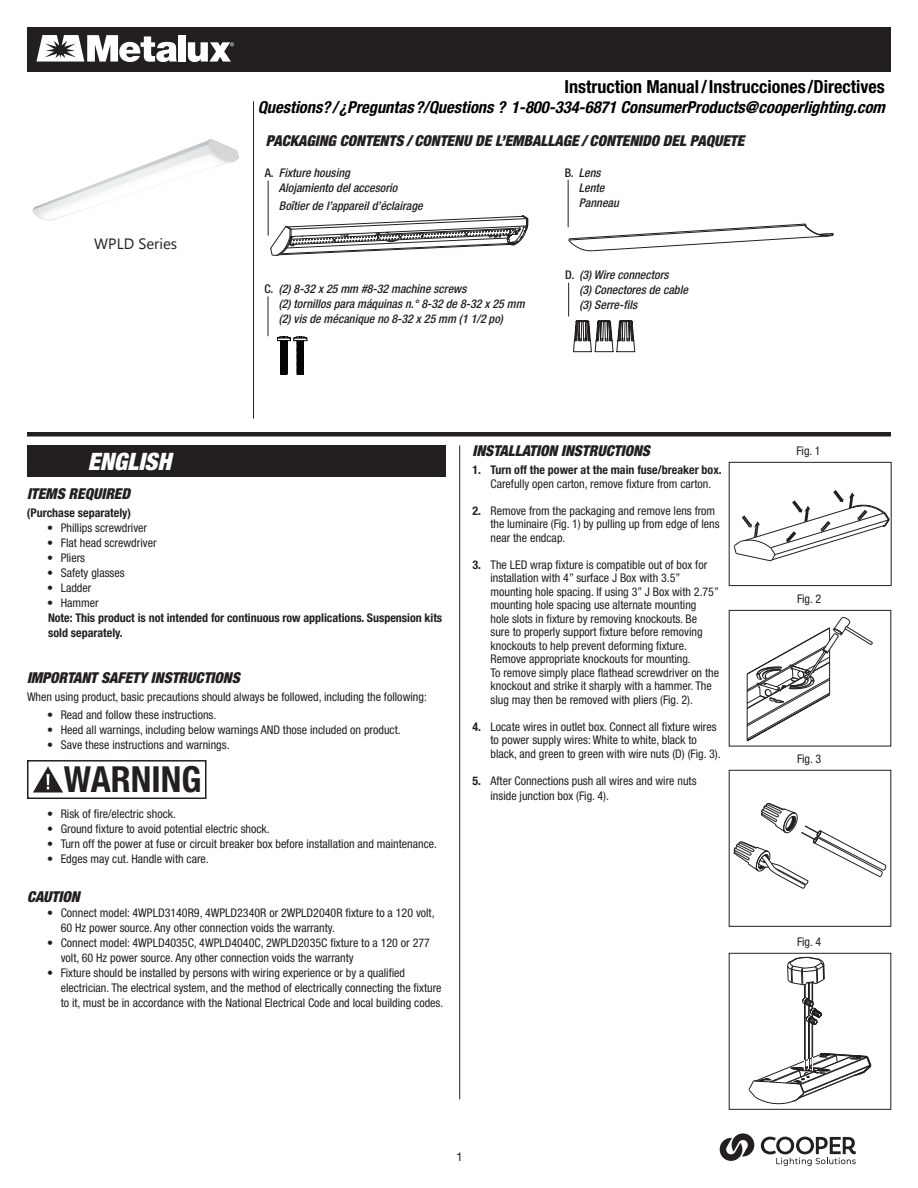
<style>
.page{position:relative;width:918px;height:1188px;background:#fff}
.page>*{position:absolute;margin:0;border:0;box-sizing:border-box;transform-origin:0 0}
.t1{font:700 condensed 36px "Helvetica Neue LT Std";color:#231f20}
.t2{font:italic 900 condensed 24px "Helvetica Neue LT Std";color:#fff}
.t3{font:700 condensed 18px "Helvetica Neue LT Std";color:#000}
.t4{font:italic 700 condensed 16.5px "Helvetica Neue LT Std";color:#000}
.t5{font:italic 900 condensed 15px "Helvetica Neue LT Std";color:#231f20}
.t6{font:15px "Segoe UI";color:#231f20}
.t7{font:condensed 12px/13.5px "Helvetica Neue LT Std";color:#231f20}
.t8{font:italic 500 condensed 12px/15px "Helvetica Neue LT Std";color:#231f20}
.t9{font:700 condensed 12px/15px "Helvetica Neue LT Std";color:#231f20}
.t10{font:12px "Helvetica Neue LT Std";color:#231f20}
.s1{font-style:inherit}
.s2{font-style:normal}
.s3{font-weight:700}
</style>
<div class="page">
<hr style="left:27px;top:432px;width:864px;height:4px;background:#231f20">
<hr style="left:459px;top:446px;width:1px;height:653px;background:#231f20">
<div style="left:27px;top:27px;width:864px;height:45px;background:#231f20"></div>
<div style="left:179px;top:35px;width:7px;height:27px;background:#fff"></div>
<svg style="left:188px;top:42px;width:46px;height:20px"></svg>
<svg style="left:36px;top:35px;width:141px;height:27px"></svg>
<hr style="left:253px;top:101px;width:1px;height:317px;background:#231f20">
<div style="left:27px;top:446px;width:419px;height:31px;background:#231f20"></div>
<svg style="left:270px;top:215px;width:259px;height:41px"></svg>
<svg style="left:568px;top:223px;width:266px;height:28px"></svg>
<hr style="left:568px;top:180px;width:1px;height:47px;background:#231f20">
<hr style="left:268px;top:181px;width:1px;height:55px;background:#231f20">
<img style="left:32px;top:139px;width:207px;height:82px">
<svg style="left:33px;top:766px;width:30px;height:27px"></svg>
<div style="left:27px;top:760px;width:180px;height:39px;border:2px solid #231f20"></div>
<svg style="left:734px;top:490px;width:155px;height:72px"></svg>
<div style="left:729px;top:462px;width:162px;height:124px;border:1px solid #231f20"></div>
<svg style="left:746px;top:617px;width:127px;height:125px"></svg>
<svg style="left:733px;top:803px;width:154px;height:86px"></svg>
<div style="left:729px;top:770px;width:162px;height:157px;border:1px solid #231f20"></div>
<hr style="left:568px;top:283px;width:1px;height:33px;background:#231f20">
<hr style="left:268px;top:296px;width:1px;height:40px;background:#231f20">
<svg style="left:573px;top:321px;width:62px;height:31px"></svg>
<svg style="left:277px;top:336px;width:30px;height:39px"></svg>
<svg style="left:749px;top:957px;width:123px;height:148px"></svg>
<div style="left:729px;top:953px;width:162px;height:157px;border:1px solid #231f20"></div>
<svg style="left:719px;top:1133px;width:137px;height:33px"></svg>
<h3 class="t3" style="left:564px;top:75px;width:322px">Instruction Manual/Instrucciones/Directives</h3>
<h3 class="t4" style="left:258px;top:97px;width:634px">Questions?/¿Preguntas?/Questions ? 1-800-334-6871 ConsumerProducts@<span class="s1">cooperlighting.com</span></h3>
<p class="t5" style="left:266px;top:131px;width:480px">PACKAGING CONTENTS / CONTENU DE L’EMBALLAGE / CONTENIDO DEL PAQUETE</p>
<p class="t6" style="left:94px;top:233px;width:84px">WPLD Series</p>
<p class="t8" style="left:279px;top:165px;width:120px;text-indent:-14px"><span class="s2">A.</span> Fixture housing<br>Alojamiento del accesorio</p>
<p class="t8" style="left:279px;top:198px;width:145px">Boîtier de l’appareil d’éclairage</p>
<p class="t8" style="left:279px;top:281px;width:247px;text-indent:-14px"><span class="s2">C.</span> (2) 8-32 x 25 mm #8-32 machine screws<br>(2) tornillos para máquinas n.° 8-32 de 8-32 x 25 mm (2) vis de mécanique no 8-32 x 25 mm (1 1/2 po)</p>
<p class="t8" style="left:579px;top:165px;width:41px;text-indent:-14px"><span class="s2">B.</span> Lens<br>Lente<br>Panneau</p>
<p class="t8" style="left:579px;top:268px;width:110px;text-indent:-14px"><span class="s2">D.</span> (3) Wire connectors<br>(3) Conectores de cable (3) Serre-fils</p>
<h2 class="t2" style="left:88px;top:446px;width:85px">ENGLISH</h2>
<p class="t5" style="left:27px;top:484px;width:105px">ITEMS REQUIRED</p>
<p class="t9" style="left:27px;top:505px;width:106px">(Purchase separately)</p>
<p class="t7" style="left:47px;top:521px;width:101px">• Phillips screwdriver</p>
<p class="t7" style="left:47px;top:536px;width:111px">• Flat head screwdriver</p>
<p class="t7" style="left:47px;top:551px;width:39px">• Pliers</p>
<p class="t7" style="left:47px;top:566px;width:79px">• Safety glasses</p>
<p class="t7" style="left:47px;top:581px;width:46px">• Ladder</p>
<p class="t7" style="left:47px;top:596px;width:53px">• Hammer</p>
<p class="t9" style="left:48px;top:610px;width:396px">Note: This product is not intended for continuous row applications. Suspension kits sold separately.</p>
<p class="t5" style="left:27px;top:668px;width:214px">IMPORTANT SAFETY INSTRUCTIONS</p>
<p class="t7" style="left:27px;top:689px;width:401px">When using product, basic precautions should always be followed, including the following:</p>
<p class="t7" style="left:47px;top:707px;width:171px">• Read and follow these instructions.</p>
<p class="t7" style="left:47px;top:722px;width:355px">• Heed all warnings, including below warnings AND those included on product.</p>
<p class="t7" style="left:47px;top:737px;width:184px">• Save these instructions and warnings.</p>
<h1 class="t1" style="left:64px;top:757px;width:139px">WARNING</h1>
<p class="t7" style="left:47px;top:806px;width:130px">• Risk of fire/electric shock.</p>
<p class="t7" style="left:47px;top:821px;width:224px">• Ground fixture to avoid potential electric shock.</p>
<p class="t7" style="left:47px;top:836px;width:391px">• Turn off the power at fuse or circuit breaker box before installation and maintenance.</p>
<p class="t7" style="left:47px;top:851px;width:163px">• Edges may cut. Handle with care.</p>
<p class="t5" style="left:27px;top:887px;width:54px">CAUTION</p>
<p class="t7" style="left:61px;top:905px;width:375px;line-height:15px;text-indent:-14px">• Connect model: 4WPLD3140R9, 4WPLD2340R or 2WPLD2040R fixture to a 120 volt,<br>60 Hz power source. Any other connection voids the warranty.</p>
<p class="t7" style="left:61px;top:935px;width:371px;line-height:15px;text-indent:-14px">• Connect model: 4WPLD4035C, 4WPLD4040C, 2WPLD2035C fixture to a 120 or 277 volt, 60 Hz power source. Any other connection voids the warranty</p>
<p class="t7" style="left:61px;top:965px;width:384px;line-height:15px;text-indent:-14px">• Fixture should be installed by persons with wiring experience or by a qualified electrician. The electrical system, and the method of electrically connecting the fixture to it, must be in accordance with the National Electrical Code and local building codes.</p>
<p class="t5" style="left:472px;top:442px;width:179px">INSTALLATION INSTRUCTIONS</p>
<p class="t9" style="left:473px;top:462px;width:251px">1. Turn off the power at the main fuse/breaker box.</p>
<p class="t7" style="left:491px;top:477px;width:222px">Carefully open carton, remove fixture from carton.</p>
<p class="t7" style="left:491px;top:504px;width:231px;text-indent:-18px"><span class="s3">2.</span> Remove from the packaging and remove lens from the luminaire (Fig. 1) by pulling up from edge of lens near the endcap.</p>
<p class="t7" style="left:491px;top:558px;width:230px;text-indent:-18px"><span class="s3">3.</span> The LED wrap fixture is compatible out of box for installation with 4” surface J Box with 3.5” mounting hole spacing. If using 3” J Box with 2.75” mounting hole spacing use alternate mounting<br>hole slots in fixture by removing knockouts. Be sure to properly support fixture before removing knockouts to help prevent deforming fixture.<br>Remove appropriate knockouts for mounting.<br>To remove simply place flathead screwdriver on the knockout and strike it sharply with a hammer. The slug may then be removed with pliers (Fig. 2).</p>
<p class="t7" style="left:491px;top:720px;width:232px;text-indent:-18px"><span class="s3">4.</span> Locate wires in outlet box. Connect all fixture wires to power supply wires: White to white, black to black, and green to green with wire nuts (D) (Fig. 3).</p>
<p class="t7" style="left:491px;top:773px;width:208px;line-height:15px;text-indent:-18px"><span class="s3">5.</span> After Connections push all wires and wire nuts inside junction box (Fig. 4).</p>
<p class="t10" style="left:456px;top:1150px;width:8px">1</p>
<p class="t7" style="left:796px;top:444px;width:26px">Fig. 1</p>
<p class="t7" style="left:797px;top:592px;width:26px">Fig. 2</p>
<p class="t7" style="left:797px;top:752px;width:26px">Fig. 3</p>
<p class="t7" style="left:797px;top:935px;width:26px">Fig. 4</p>
</div>
